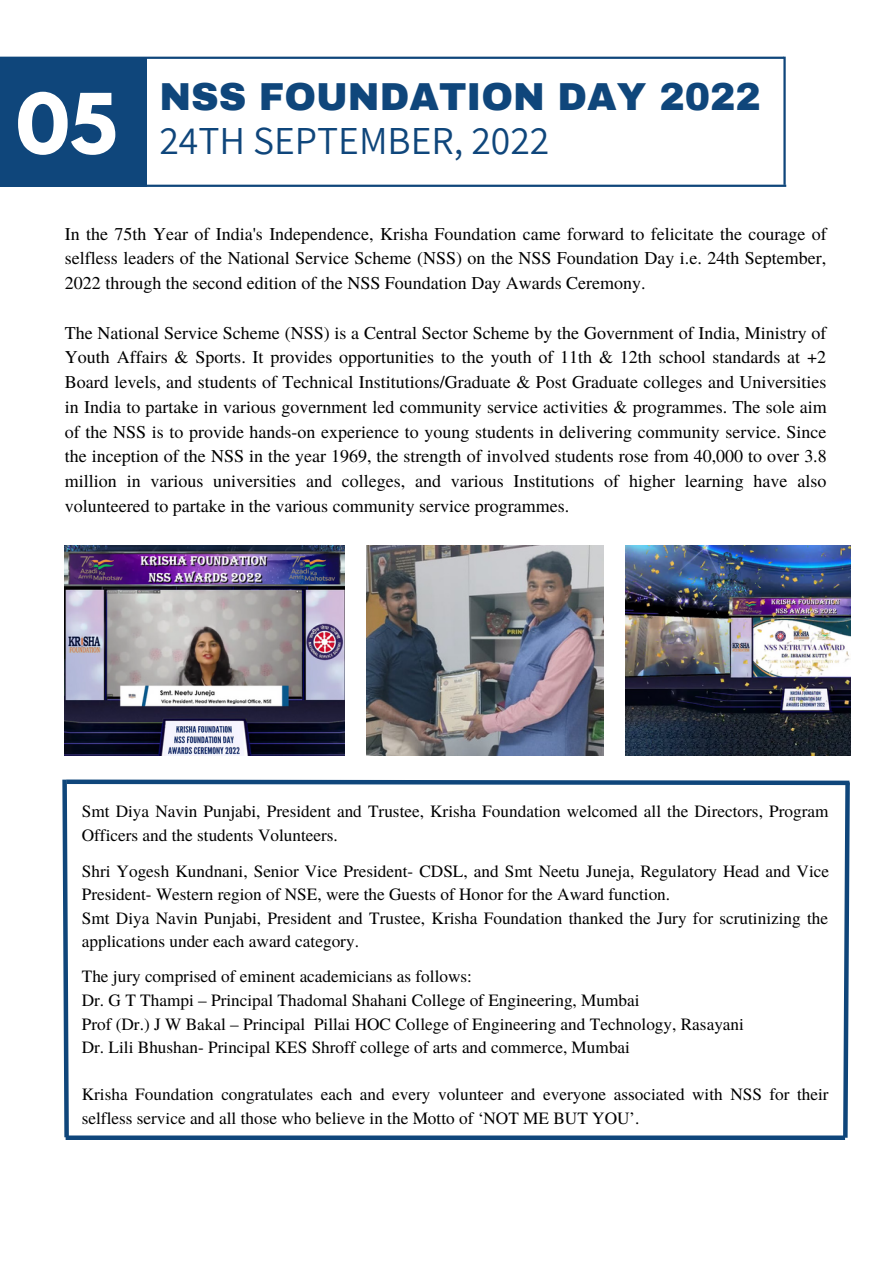
<style>
.page{position:relative;width:893px;height:1264px;background:#fff}
.page>*{position:absolute;margin:0;border:0;box-sizing:border-box;transform-origin:0 0}
.t1{font:700 73.8px "League Spartan";color:#fff}
.t2{font:39.6px "Assistant";color:#0f467b}
.t3{font:900 38.1px "Archivo";color:#0f467b}
.t4{font:18px/24.8px "Te X Gyre Termes";color:#000;text-align:justify}
.t5{font:17.25px/23.5px "Te X Gyre Termes";color:#000}
</style>
<div class="page">
<hr style="left:0;top:185px;width:786px;height:2px;background:#0f467b">
<hr style="left:0;top:57px;width:784px;height:2px;background:#0f467b">
<hr style="left:783px;top:57px;width:2px;height:128px;background:#0f467b">
<div style="left:0;top:58px;width:146px;height:128px;background:#0f467b"></div>
<svg style="left:62px;top:779px;width:788px;height:361px"></svg>
<img style="left:65px;top:545px;width:280px;height:210px">
<img style="left:367px;top:545px;width:236px;height:210px">
<img style="left:625px;top:545px;width:225px;height:210px">
<p class="t1" style="left:16px;top:87px;width:103px">05</p>
<p class="t3" style="left:159px;top:76px;width:603px">NSS FOUNDATION DAY 2022</p>
<p class="t2" style="left:159px;top:113px;width:391px">24TH SEPTEMBER, 2022</p>
<p class="t4" style="left:65px;top:220px;width:763px">In the 75th Year of India's Independence, Krisha Foundation came forward to felicitate the courage of selfless leaders of the National Service Scheme (NSS) on the NSS Foundation Day i.e. 24th September, 2022 through the second edition of the NSS Foundation Day Awards Ceremony.</p>
<p class="t4" style="left:65px;top:319px;width:763px">The National Service Scheme (NSS) is a Central Sector Scheme by the Government of India, Ministry of Youth Affairs &amp; Sports. It provides opportunities to the youth of 11th &amp; 12th school standards at +2<br>Board levels, and students of Technical Institutions/Graduate &amp; Post Graduate colleges and Universities in India to partake in various government led community service activities &amp; programmes. The sole aim of the NSS is to provide hands-on experience to young students in delivering community service. Since the inception of the NSS in the year 1969, the strength of involved students rose from 40,000 to over 3.8 million in various universities and colleges, and various Institutions of higher learning have also volunteered to partake in the various community service programmes.</p>
<p class="t5" style="left:82px;top:798px;width:748px">Smt Diya Navin Punjabi, President and Trustee, Krisha Foundation welcomed all the Directors, Program<br>Officers and the students Volunteers.</p>
<p class="t5" style="left:82px;top:858px;width:748px">Shri Yogesh Kundnani, Senior Vice President- CDSL, and Smt Neetu Juneja, Regulatory Head and Vice<br>President- Western region of NSE, were the Guests of Honor for the Award function.</p>
<p class="t5" style="left:82px;top:905px;width:747px">Smt Diya Navin Punjabi, President and Trustee, Krisha Foundation thanked the Jury for scrutinizing the applications under each award category.</p>
<p class="t5" style="left:82px;top:963px;width:391px">The jury comprised of eminent academicians as follows:</p>
<p class="t5" style="left:82px;top:987px;width:559px">Dr. G T Thampi – Principal Thadomal Shahani College of Engineering, Mumbai</p>
<p class="t5" style="left:82px;top:1011px;width:663px">Prof (Dr.) J W Bakal – Principal Pillai HOC College of Engineering and Technology, Rasayani</p>
<p class="t5" style="left:82px;top:1034px;width:549px">Dr. Lili Bhushan- Principal KES Shroff college of arts and commerce, Mumbai</p>
<p class="t5" style="left:82px;top:1081px;width:748px">Krisha Foundation congratulates each and every volunteer and everyone associated with NSS for their selfless service and all those who believe in the Motto of ‘NOT ME BUT YOU’.</p>
</div>
